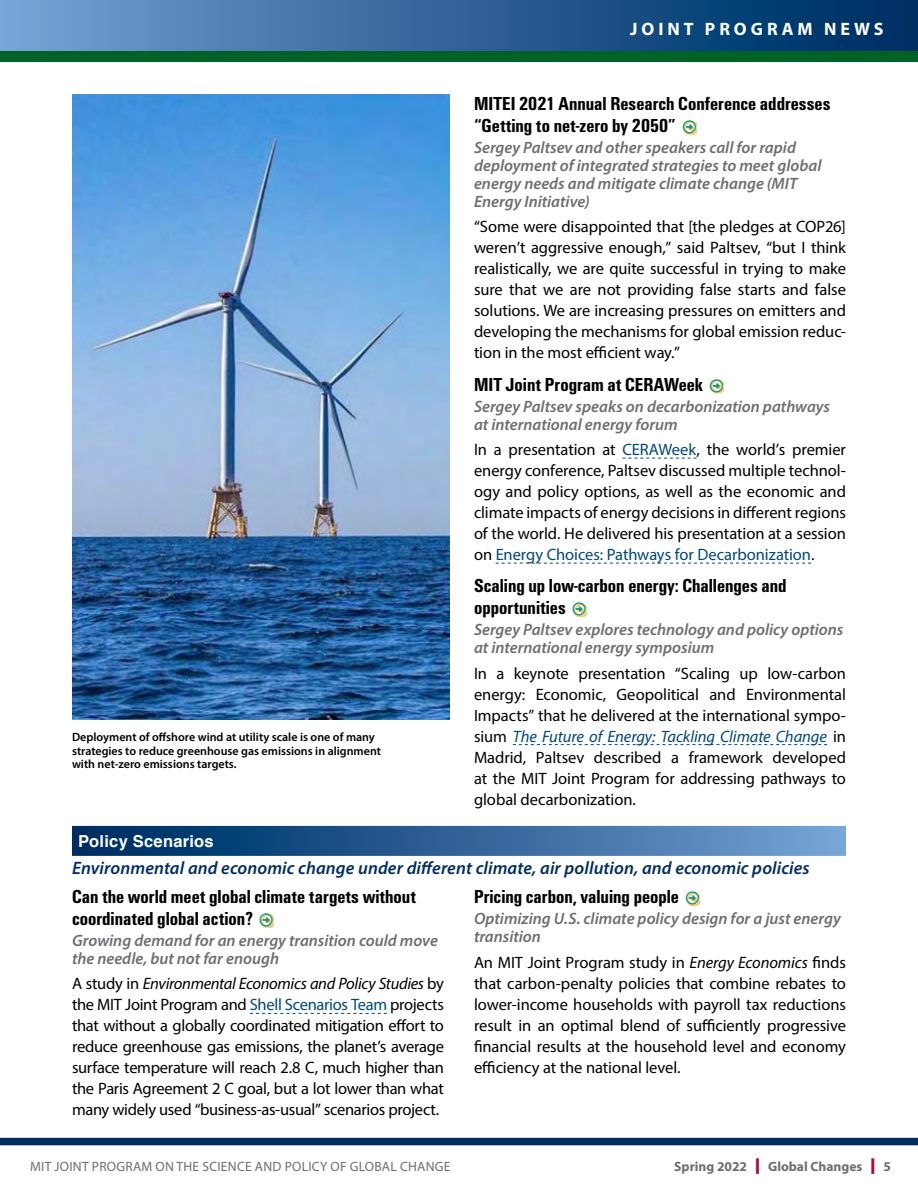
<style>
.page{position:relative;width:918px;height:1188px;background:#fff}
.page>*{position:absolute;margin:0;border:0;box-sizing:border-box;transform-origin:0 0}
.t1{font:700 condensed 19.5px/21.8px "Urbano";color:#000}
.t2{font:italic 600 18px "Myriad Pro";letter-spacing:.005em;color:#002d62}
.t3{font:700 18px "Myriad Pro";color:#fff}
.t4{font:16.5px/21px "Myriad Pro";letter-spacing:-.005em;color:#000;text-align:justify}
.t5{font:italic 600 16.5px/18px "Myriad Pro";color:#6d6e71}
.t6{font:700 16.5px "Helvetica";letter-spacing:.015em;color:#fff}
.t7{font:13.5px "Myriad Pro";letter-spacing:.02em;color:#6d6e71}
.t8{font:700 13.5px "Myriad Pro";color:#6d6e71}
.t9{font:600 12px/13.5px "Myriad Pro";color:#000}
.s1{color:#00477a}
.s2{font-style:italic;color:#00477a}
.s3{font-style:italic}
.s4{font-size:15.6px;color:#b30838}
</style>
<div class="page">
<svg style="left:623px;top:458px;width:74px;height:1px"></svg>
<svg style="left:496px;top:563px;width:315px;height:1px"></svg>
<svg style="left:513px;top:744px;width:314px;height:1px"></svg>
<svg style="left:685px;top:122px;width:12px;height:13px"></svg>
<svg style="left:713px;top:381px;width:11px;height:13px"></svg>
<svg style="left:576px;top:605px;width:11px;height:12px"></svg>
<div style="left:72px;top:826px;width:774px;height:30px;background:linear-gradient(to right,#00285e,#75a0d3)"></div>
<svg style="left:250px;top:1013px;width:137px;height:1px"></svg>
<svg style="left:262px;top:915px;width:12px;height:13px"></svg>
<svg style="left:689px;top:894px;width:11px;height:12px"></svg>
<img style="left:72px;top:94px;width:378px;height:625px">
<div style="left:0;top:50px;width:918px;height:12px;background:#006225"></div>
<div style="left:0;top:0;width:918px;height:51px;background:linear-gradient(to right,#74a0d3,#00295f)"></div>
<div style="left:0;top:1138px;width:918px;height:7px;background:#002d62"></div>
<svg style="left:683px;top:120px;width:13px;height:13px"></svg>
<svg style="left:710px;top:379px;width:13px;height:13px"></svg>
<svg style="left:573px;top:603px;width:13px;height:13px"></svg>
<svg style="left:260px;top:913px;width:13px;height:13px"></svg>
<svg style="left:686px;top:892px;width:13px;height:13px"></svg>
<p class="t9" style="left:72px;top:730px;width:311px">Deployment of offshore wind at utility scale is one of many strategies to reduce greenhouse gas emissions in alignment with net-zero emissions targets.</p>
<p class="t3" style="left:630px;top:17px;width:26px">JOINT</p>
<p class="t3" style="left:705px;top:17px;width:31px">PROGRAM</p>
<p class="t3" style="left:824px;top:17px;width:32px">NEWS</p>
<p class="t1" style="left:474px;top:93px;width:358px">MITEI 2021 Annual Research Conference addresses “Getting to net-zero by 2050”</p>
<p class="t5" style="left:474px;top:138px;width:349px">Sergey Paltsev and other speakers call for rapid deployment of integrated strategies to meet global energy needs and mitigate climate change (MIT Energy Initiative)</p>
<p class="t4" style="left:474px;top:216px;width:374px">“Some were disappointed that [the pledges at COP26] weren’t aggressive enough,” said Paltsev, “but I think realistically, we are quite successful in trying to make sure that we are not providing false starts and false solutions. We are increasing pressures on emitters and developing the mechanisms for global emission reduc&shy;tion in the most efficient way.”</p>
<p class="t1" style="left:474px;top:373px;width:231px">MIT Joint Program at CERAWeek</p>
<p class="t5" style="left:474px;top:397px;width:358px">Sergey Paltsev speaks on decarbonization pathways at international energy forum</p>
<p class="t4" style="left:474px;top:439px;width:374px">In a presentation at <span class="s1">CERAWeek</span>, the world’s premier energy conference, Paltsev discussed multiple technol&shy;ogy and policy options, as well as the economic and climate impacts of energy decisions in different regions of the world. He delivered his presentation at a session on <span class="s1">Energy Choices: Pathways for Decarbonization</span>.</p>
<p class="t1" style="left:474px;top:575px;width:314px">Scaling up low-carbon energy: Challenges and opportunities</p>
<p class="t5" style="left:474px;top:620px;width:371px">Sergey Paltsev explores technology and policy options at international energy symposium</p>
<p class="t4" style="left:474px;top:662px;width:374px">In a keynote presentation “Scaling up low-carbon energy: Economic, Geopolitical and Environmental Impacts” that he delivered at the international sympo&shy;sium <span class="s2">The Future of Energy: Tackling Climate Change</span> in Madrid, Paltsev described a framework developed at the MIT Joint Program for addressing pathways to global decarbonization.</p>
<p class="t6" style="left:78px;top:828px;width:137px">Policy Scenarios</p>
<p class="t2" style="left:72px;top:856px;width:739px">Environmental and economic change under different climate, air pollution, and economic policies</p>
<p class="t1" style="left:72px;top:886px;width:346px">Can the world meet global climate targets without coordinated global action?</p>
<p class="t5" style="left:72px;top:931px;width:367px">Growing demand for an energy transition could move the needle, but not far enough</p>
<p class="t4" style="left:72px;top:973px;width:374px">A study in <span class="s3">Environmental Economics and Policy Studies</span> by the MIT Joint Program and <span class="s1">Shell Scenarios Team</span> projects that without a globally coordinated mitigation effort to reduce greenhouse gas emissions, the planet’s average surface temperature will reach 2.8 C, much higher than the Paris Agreement 2 C goal, but a lot lower than what many widely used “business-as-usual” scenarios project.</p>
<p class="t1" style="left:474px;top:886px;width:207px">Pricing carbon, valuing people</p>
<p class="t5" style="left:474px;top:909px;width:368px">Optimizing U.S. climate policy design for a just energy transition</p>
<p class="t4" style="left:474px;top:951px;width:373px">An MIT Joint Program study in <span class="s3">Energy Economics</span> finds that carbon-penalty policies that combine rebates to lower-income households with payroll tax reductions result in an optimal blend of sufficiently progressive financial results at the household level and economy efficiency at the national level.</p>
<p class="t7" style="left:30px;top:1158px;width:422px">MIT JOINT PROGRAM ON THE SCIENCE AND POLICY OF GLOBAL CHANGE</p>
<p class="t8" style="left:674px;top:1157px;width:218px">SPRING 2022 <span class="s4">|</span> GLOBAL CHANGES <span class="s4">|</span> 5</p>
</div>
